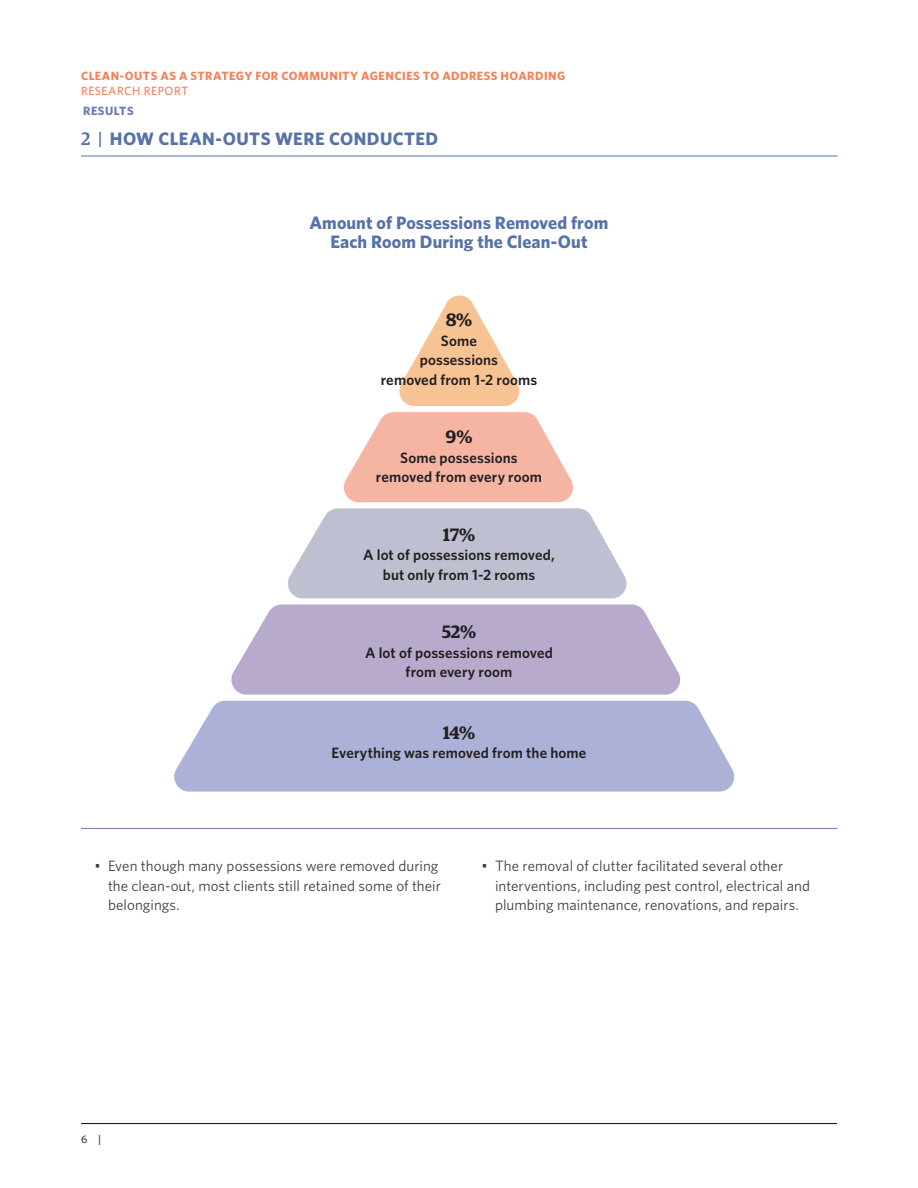
<style>
.page{position:relative;width:918px;height:1188px;background:#fff}
.page>*{position:absolute;margin:0;border:0;box-sizing:border-box;transform-origin:0 0}
.t1{font:700 18px/19.5px "Whitney";letter-spacing:.005em;color:#5772a7;text-align:center}
.t2{font:700 18px "Whitney";letter-spacing:.025em;color:#5772a7}
.body{font:600 18px "Guardian Egyp";color:#231f20}
.t3{font:15px/19.5px "Whitney";letter-spacing:.005em;color:#3e3e3f}
.body-2{font:600 15px/19.5px "Whitney";letter-spacing:.005em;color:#231f20;text-align:center}
.t4{font:700 12px "Whitney";letter-spacing:.04em;color:#f2835b}
.t5{font:500 12px "Whitney";letter-spacing:.04em;color:#f2835b}
.t6{font:700 12px "Whitney";letter-spacing:.04em;color:#6f79ba}
.t7{font:500 11.25px "Whitney";color:#3e3e3f}
.s1{font-family:"Guardian Egyp";font-weight:500}
</style>
<div class="page">
<svg style="left:399px;top:295px;width:121px;height:111px"></svg>
<svg style="left:344px;top:412px;width:229px;height:90px;background:#f7bfb0"></svg>
<svg style="left:288px;top:508px;width:339px;height:90px;background:#c4c6d5"></svg>
<svg style="left:231px;top:604px;width:450px;height:91px;background:#beb1d1"></svg>
<svg style="left:174px;top:701px;width:561px;height:91px;background:#b2b6da"></svg>
<hr style="left:81px;top:1123px;width:756px;height:1px;background:#231f20">
<hr style="left:81px;top:156px;width:757px;height:1px;background:#5772a7">
<hr style="left:81px;top:828px;width:756px;height:1px;background:#6f79ba">
<p class="t4" style="left:81px;top:68px;width:486px">CLEAN-OUTS AS A STRATEGY FOR COMMUNITY AGENCIES TO ADDRESS HOARDING</p>
<p class="t5" style="left:81px;top:83px;width:109px">RESEARCH REPORT</p>
<p class="t6" style="left:83px;top:103px;width:52px">RESULTS</p>
<p class="t2" style="left:81px;top:127px;width:359px"><span class="s1">2 |</span> HOW CLEAN-OUTS WERE CONDUCTED</p>
<h3 class="t1" style="left:310px;top:212px;width:300px">Amount of Possessions Removed from<br>Each Room During the Clean-Out</h3>
<p class="body" style="left:446px;top:307px;width:28px">8%</p>
<p class="body-2" style="left:381px;top:331px;width:158px">Some<br>possessions<br>removed from 1-2 rooms</p>
<p class="body" style="left:446px;top:424px;width:28px">9%</p>
<p class="body-2" style="left:376px;top:448px;width:168px">Some possessions removed from every room</p>
<p class="body" style="left:443px;top:521px;width:34px">17%</p>
<p class="body-2" style="left:363px;top:545px;width:193px">A lot of possessions removed, but only from 1-2 rooms</p>
<p class="body" style="left:442px;top:619px;width:36px">52%</p>
<p class="body-2" style="left:365px;top:643px;width:189px">A lot of possessions removed from every room</p>
<p class="body" style="left:443px;top:719px;width:34px">14%</p>
<p class="body-2" style="left:332px;top:743px;width:256px">Everything was removed from the home</p>
<p class="t3" style="left:108px;top:856px;width:334px;text-indent:-14px">• Even though many possessions were removed during the clean-out, most clients still retained some of their belongings.</p>
<p class="t3" style="left:495px;top:856px;width:317px;text-indent:-14px">• The removal of clutter facilitated several other interventions, including pest control, electrical and plumbing maintenance, renovations, and repairs.</p>
<p class="t7" style="left:81px;top:1132px;width:22px">6 |</p>
</div>
